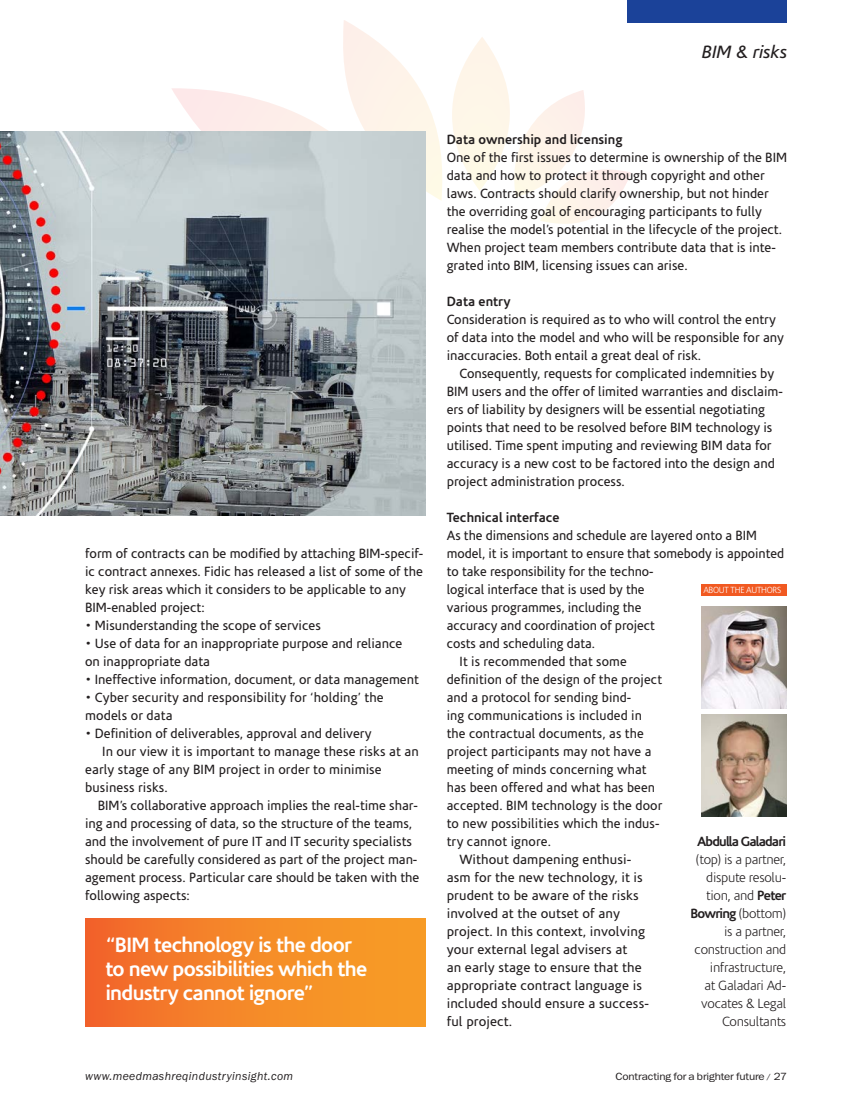
<style>
.page{position:relative;width:851px;height:1106px;background:#fff}
.page>*{position:absolute;margin:0;border:0;box-sizing:border-box;transform-origin:0 0}
.t1{font:700 21px/24px "Corisande";letter-spacing:-.035em;color:#fff}
.t2{font:italic 18px "Corisande";color:#231f20}
.t3{font:13.5px/18px "Corisande";color:#231f20}
.t4{font:13.5px/18px "Corisande";color:#231f20;scale:.96 1}
.t5{font:300 13.5px/18px "Corisande";letter-spacing:-.02em;color:#231f20;text-align:right}
.t6{font:700 13.5px "Corisande";color:#231f20}
.t7{font:700 13.5px "Corisande";letter-spacing:-.06em;color:#231f20}
.t8{font:italic 12px "ITC Franklin Gothic Std";letter-spacing:.03em;color:#231f20}
.t9{font:10.5px "ITC Franklin Gothic Std";letter-spacing:-.015em;color:#231f20;scale:1.1 1}
.t10{font:300 9px "Corisande";letter-spacing:-.03em;color:#fff}
.s1{font-weight:700}
</style>
<div class="page">
<div style="left:627px;top:0;width:159px;height:23px;background:#1b4299"></div>
<svg style="left:452px;top:37px;width:179px;height:187px"></svg>
<svg style="left:34px;top:20px;width:408px;height:286px"></svg>
<img style="left:0;top:132px;width:425px;height:383px">
<div style="left:85px;top:918px;width:340px;height:108px;background:linear-gradient(to right,#f2692b,#f8a326)"></div>
<div style="left:701px;top:584px;width:85px;height:11px;background:#f15921"></div>
<img style="left:701px;top:715px;width:85px;height:101px">
<img style="left:701px;top:607px;width:85px;height:101px">
<p class="t2" style="left:701px;top:42px;width:87px">BIM &amp; risks</p>
<p class="t3" style="left:85px;top:545px;width:339px">form of contracts can be modified by attaching BIM-specif&shy;ic contract annexes. Fidic has released a list of some of the key risk areas which it considers to be applicable to any BIM-enabled project:</p>
<p class="t3" style="left:85px;top:617px;width:237px">• Misunderstanding the scope of services</p>
<p class="t3" style="left:85px;top:635px;width:319px">• Use of data for an inappropriate purpose and reliance on inappropriate data</p>
<p class="t3" style="left:85px;top:671px;width:335px">• Ineffective information, document, or data management</p>
<p class="t3" style="left:85px;top:689px;width:300px">• Cyber security and responsibility for ‘holding’ the models or data</p>
<p class="t3" style="left:85px;top:725px;width:288px">• Definition of deliverables, approval and delivery</p>
<p class="t3" style="left:85px;top:743px;width:335px;text-indent:17px">In our view it is important to manage these risks at an early stage of any BIM project in order to minimise business risks.</p>
<p class="t3" style="left:85px;top:797px;width:336px;text-indent:13px">BIM’s collaborative approach implies the real-time shar&shy;ing and processing of data, so the structure of the teams, and the involvement of pure IT and IT security specialists should be carefully considered as part of the project man&shy;agement process. Particular care should be taken with the following aspects:</p>
<p class="t1" style="left:105px;top:933px;width:263px">“BIM technology is the door to new possibilities which the industry cannot ignore”</p>
<p class="t6" style="left:446px;top:132px;width:177px">Data ownership and licensing</p>
<p class="t3" style="left:446px;top:149px;width:342px">One of the first issues to determine is ownership of the BIM data and how to protect it through copyright and other laws. Contracts should clarify ownership, but not hinder the overriding goal of encouraging participants to fully realise the model’s potential in the lifecycle of the project.<br>When project team members contribute data that is inte&shy;grated into BIM, licensing issues can arise.</p>
<p class="t6" style="left:446px;top:294px;width:65px">Data entry</p>
<p class="t3" style="left:446px;top:311px;width:338px">Consideration is required as to who will control the entry of data into the model and who will be responsible for any inaccuracies. Both entail a great deal of risk.</p>
<p class="t3" style="left:446px;top:365px;width:337px;text-indent:13px">Consequently, requests for complicated indemnities by BIM users and the offer of limited warranties and disclaim&shy;ers of liability by designers will be essential negotiating points that need to be resolved before BIM technology is utilised. Time spent imputing and reviewing BIM data for accuracy is a new cost to be factored into the design and project administration process.</p>
<p class="t6" style="left:446px;top:510px;width:114px">Technical interface</p>
<p class="t4" style="left:446px;top:527px;width:353px">As the dimensions and schedule are layered onto a BIM model, it is important to ensure that somebody is appointed to take responsibility for the techno-<br>logical interface that is used by the<br>various programmes, including the<br>accuracy and coordination of project<br>costs and scheduling data.</p>
<p class="t4" style="left:446px;top:653px;width:226px;text-indent:13px">It is recommended that some definition of the design of the project and a protocol for sending bind-<br>ing communications is included in the contractual documents, as the project participants may not have a meeting of minds concerning what has been offered and what has been accepted. BIM technology is the door to new possibilities which the indus&shy;try cannot ignore.</p>
<p class="t3" style="left:446px;top:851px;width:204px;text-indent:13px">Without dampening enthusi&shy;asm for the new technology, it is prudent to be aware of the risks involved at the outset of any project. In this context, involving your external legal advisers at<br>an early stage to ensure that the appropriate contract language is included should ensure a success&shy;ful project.</p>
<p class="t10" style="left:703px;top:585px;width:79px">ABOUT THE AUTHORS</p>
<p class="t7" style="left:697px;top:834px;width:91px">Abdulla Galadari</p>
<p class="t5" style="left:690px;top:851px;width:97px">(top) is a partner, dispute resolu&shy;tion, and <span class="s1">Peter<br>Bowring</span> (bottom) is a partner, construction and infrastructure,<br>at Galadari Ad&shy;vocates &amp; Legal<br>Consultants</p>
<p class="t8" style="left:85px;top:1069px;width:209px">www.meedmashreqindustryinsight.com</p>
<p class="t9" style="left:615px;top:1070px;width:157px">Contracting for a brighter future <sup>/</sup> 27</p>
</div>
